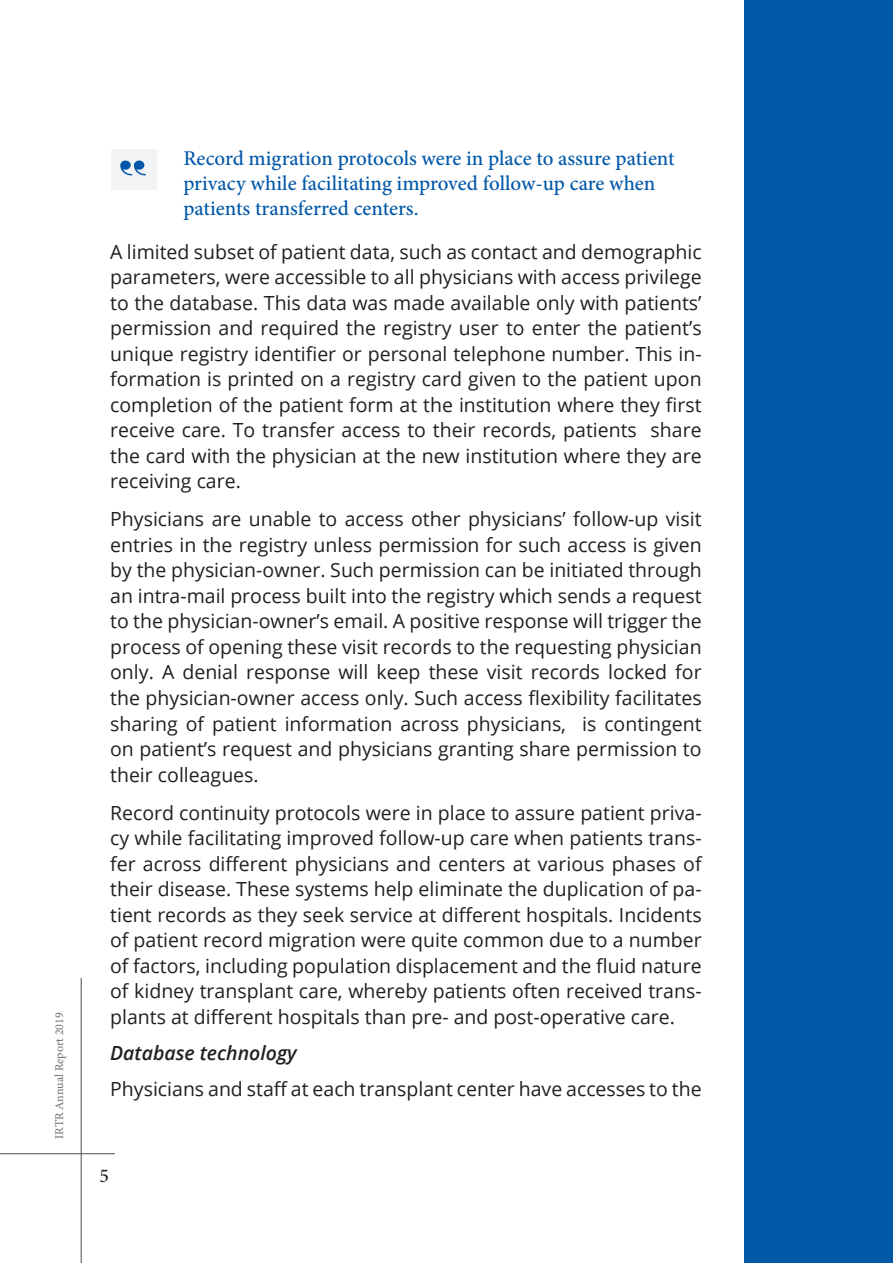
<style>
.page{position:relative;width:893px;height:1263px;background:#fff}
.page>*{position:absolute;margin:0;border:0;box-sizing:border-box;transform-origin:0 0}
.t1{font:500 21px/25.2px "Minion Pro";color:#0157a8}
.t2{font:19.5px/25.5px "Open Sans";color:#231f20;text-align:justify}
.t3{font:italic 600 19.5px "Open Sans";color:#231f20}
.t4{font:500 19.5px "Minion Pro";color:#231f20}
.t5{font:12px "Minion Pro";color:#6f7073}
</style>
<div class="page">
<div style="left:744px;top:0;width:149px;height:1263px;background:#0157a8"></div>
<div style="left:111px;top:150px;width:45px;height:40px;background:#f2f3f4"></div>
<svg style="left:120px;top:161px;width:26px;height:14px"></svg>
<hr style="left:81px;top:978px;width:1px;height:285px;background:#4e4f50">
<hr style="left:0;top:1153px;width:115px;height:1px;background:#4e4f50">
<p class="t5" style="left:51px;top:1138px;width:128px;rotate:-90deg">IRTR Annual Report 2019</p>
<p class="t1" style="left:183px;top:146px;width:493px">Record migration protocols were in place to assure patient privacy while facilitating improved follow-up care when patients transferred centers.</p>
<p class="t2" style="left:110px;top:238px;width:593px">A limited subset of patient data, such as contact and demographic parameters, were accessible to all physicians with access privilege to the database. This data was made available only with patients’ permission and required the registry user to enter the patient’s unique registry identifier or personal telephone number. This in&shy;formation is printed on a registry card given to the patient upon completion of the patient form at the institution where they first receive care. To transfer access to their records, patients share the card with the physician at the new institution where they are receiving care.</p>
<p class="t2" style="left:110px;top:506px;width:593px">Physicians are unable to access other physicians’ follow-up visit entries in the registry unless permission for such access is given by the physician-owner. Such permission can be initiated through an intra-mail process built into the registry which sends a request to the physician-owner’s email. A positive response will trigger the process of opening these visit records to the requesting physician only. A denial response will keep these visit records locked for the physician-owner access only. Such access flexibility facilitates sharing of patient information across physicians, is contingent on patient’s request and physicians granting share permission to their colleagues.</p>
<p class="t2" style="left:110px;top:799px;width:593px">Record continuity protocols were in place to assure patient priva&shy;cy while facilitating improved follow-up care when patients trans&shy;fer across different physicians and centers at various phases of their disease. These systems help eliminate the duplication of pa&shy;tient records as they seek service at different hospitals. Incidents of patient record migration were quite common due to a number of factors, including population displacement and the fluid nature of kidney transplant care, whereby patients often received trans&shy;plants at different hospitals than pre- and post-operative care.</p>
<p class="t3" style="left:110px;top:1039px;width:188px">Database technology</p>
<p class="t2" style="left:110px;top:1075px;width:593px">Physicians and staff at each transplant center have accesses to the</p>
<p class="t4" style="left:99px;top:1163px;width:11px">5</p>
</div>
